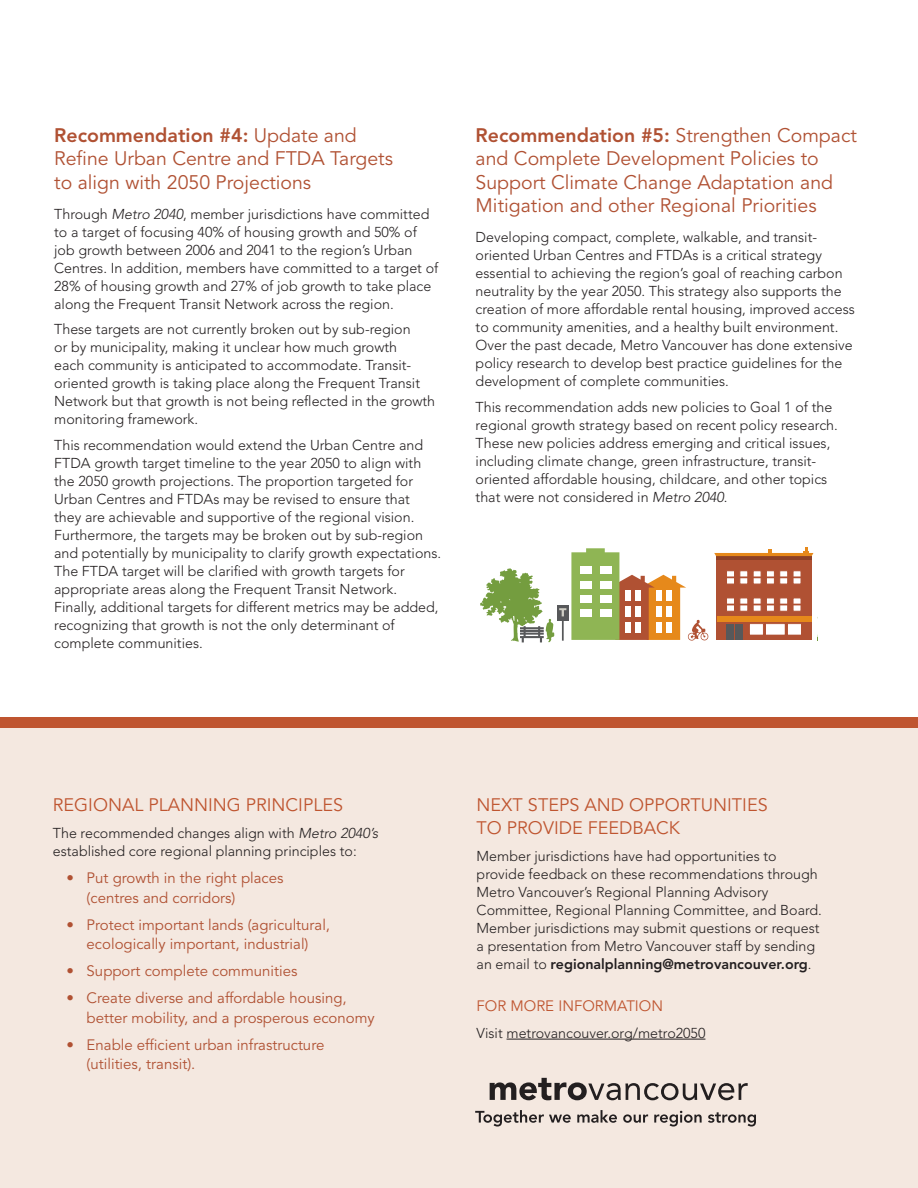
<style>
.page{position:relative;width:918px;height:1188px;background:#fff}
.page>*{position:absolute;margin:0;border:0;box-sizing:border-box;transform-origin:0 0}
.Header_3{font:19.5px/23.4px "Avenir LT Std";color:#b05133}
.HDR_5{font:18px/22.5px "Avenir LT Std";color:#bf5530}
.t1{font:15px/19.5px "Avenir LT Std";color:#b05133}
.HDR_6{font:15px "Avenir LT Std";color:#bf5530}
.Body{font:300 14.25px/18px "Avenir LT Std";color:#231f20}
.s1{font-weight:800}
.s2{font-style:italic}
</style>
<div class="page">
<div style="left:0;top:724px;width:918px;height:464px;background:#f4e8e0"></div>
<div style="left:0;top:718px;width:918px;height:10px;background:#bf5530"></div>
<hr style="left:507px;top:1039px;width:198px;height:1px;background:#231f20">
<svg style="left:480px;top:547px;width:338px;height:95px"></svg>
<svg style="left:490px;top:1078px;width:258px;height:22px"></svg>
<svg style="left:475px;top:1110px;width:96px;height:17px"></svg>
<svg style="left:577px;top:1110px;width:40px;height:13px"></svg>
<svg style="left:623px;top:1114px;width:25px;height:9px"></svg>
<svg style="left:654px;top:1111px;width:48px;height:16px"></svg>
<svg style="left:708px;top:1112px;width:48px;height:15px"></svg>
<p class="Header_3" style="left:54px;top:124px;width:340px"><span class="s1">Recommendation #4:</span> Update and<br>Refine Urban Centre and FTDA Targets to align with 2050 Projections</p>
<p class="Body" style="left:54px;top:205px;width:386px">Through <span class="s2">Metro 2040</span>, member jurisdictions have committed to a target of focusing 40% of housing growth and 50% of job growth between 2006 and 2041 to the region’s Urban Centres. In addition, members have committed to a target of 28% of housing growth and 27% of job growth to take place along the Frequent Transit Network across the region.</p>
<p class="Body" style="left:54px;top:320px;width:383px">These targets are not currently broken out by sub-region<br>or by municipality, making it unclear how much growth<br>each community is anticipated to accommodate. Transit&shy;oriented growth is taking place along the Frequent Transit Network but that growth is not being reflected in the growth monitoring framework.</p>
<p class="Body" style="left:54px;top:436px;width:388px">This recommendation would extend the Urban Centre and FTDA growth target timeline to the year 2050 to align with the 2050 growth projections. The proportion targeted for Urban Centres and FTDAs may be revised to ensure that<br>they are achievable and supportive of the regional vision.<br>Furthermore, the targets may be broken out by sub-region and potentially by municipality to clarify growth expectations.<br>The FTDA target will be clarified with growth targets for appropriate areas along the Frequent Transit Network.<br>Finally, additional targets for different metrics may be added, recognizing that growth is not the only determinant of complete communities.</p>
<p class="Header_3" style="left:476px;top:124px;width:383px"><span class="s1">Recommendation #5:</span> Strengthen Compact and Complete Development Policies to Support Climate Change Adaptation and Mitigation and other Regional Priorities</p>
<p class="Body" style="left:476px;top:228px;width:381px">Developing compact, complete, walkable, and transit&shy;oriented Urban Centres and FTDAs is a critical strategy essential to achieving the region’s goal of reaching carbon neutrality by the year 2050. This strategy also supports the creation of more affordable rental housing, improved access to community amenities, and a healthy built environment.<br>Over the past decade, Metro Vancouver has done extensive policy research to develop best practice guidelines for the development of complete communities.</p>
<p class="Body" style="left:476px;top:398px;width:364px">This recommendation adds new policies to Goal 1 of the regional growth strategy based on recent policy research.<br>These new policies address emerging and critical issues, including climate change, green infrastructure, transit&shy;oriented affordable housing, childcare, and other topics that were not considered in <span class="s2">Metro 2040</span>.</p>
<p class="HDR_5" style="left:53px;top:794px;width:292px">REGIONAL PLANNING PRINCIPLES</p>
<p class="Body" style="left:53px;top:824px;width:327px">The recommended changes align with <span class="s2">Metro 2040’s </span>established core regional planning principles to:</p>
<p class="t1" style="left:87px;top:869px;width:198px;text-indent:-20px">• Put growth in the right places (centres and corridors)</p>
<p class="t1" style="left:66px;top:915px;width:265px;text-align:center">• Protect important lands (agricultural, ecologically important, industrial)</p>
<p class="t1" style="left:66px;top:962px;width:233px">• Support complete communities</p>
<p class="t1" style="left:87px;top:989px;width:290px;text-indent:-20px">• Create diverse and affordable housing, better mobility, and a prosperous economy</p>
<p class="t1" style="left:87px;top:1035px;width:239px;text-indent:-20px">• Enable efficient urban infrastructure (utilities, transit).</p>
<p class="HDR_5" style="left:477px;top:794px;width:293px">NEXT STEPS AND OPPORTUNITIES<br>TO PROVIDE FEEDBACK</p>
<p class="Body" style="left:477px;top:847px;width:347px">Member jurisdictions have had opportunities to provide feedback on these recommendations through Metro Vancouver’s Regional Planning Advisory Committee, Regional Planning Committee, and Board.<br>Member jurisdictions may submit questions or request a presentation from Metro Vancouver staff by sending an email to <span class="s1">regionalplanning@metrovancouver.org</span>.</p>
<p class="HDR_6" style="left:477px;top:997px;width:188px">FOR MORE INFORMATION</p>
<p class="Body" style="left:477px;top:1024px;width:230px">Visit metrovancouver.org/metro2050</p>
</div>
